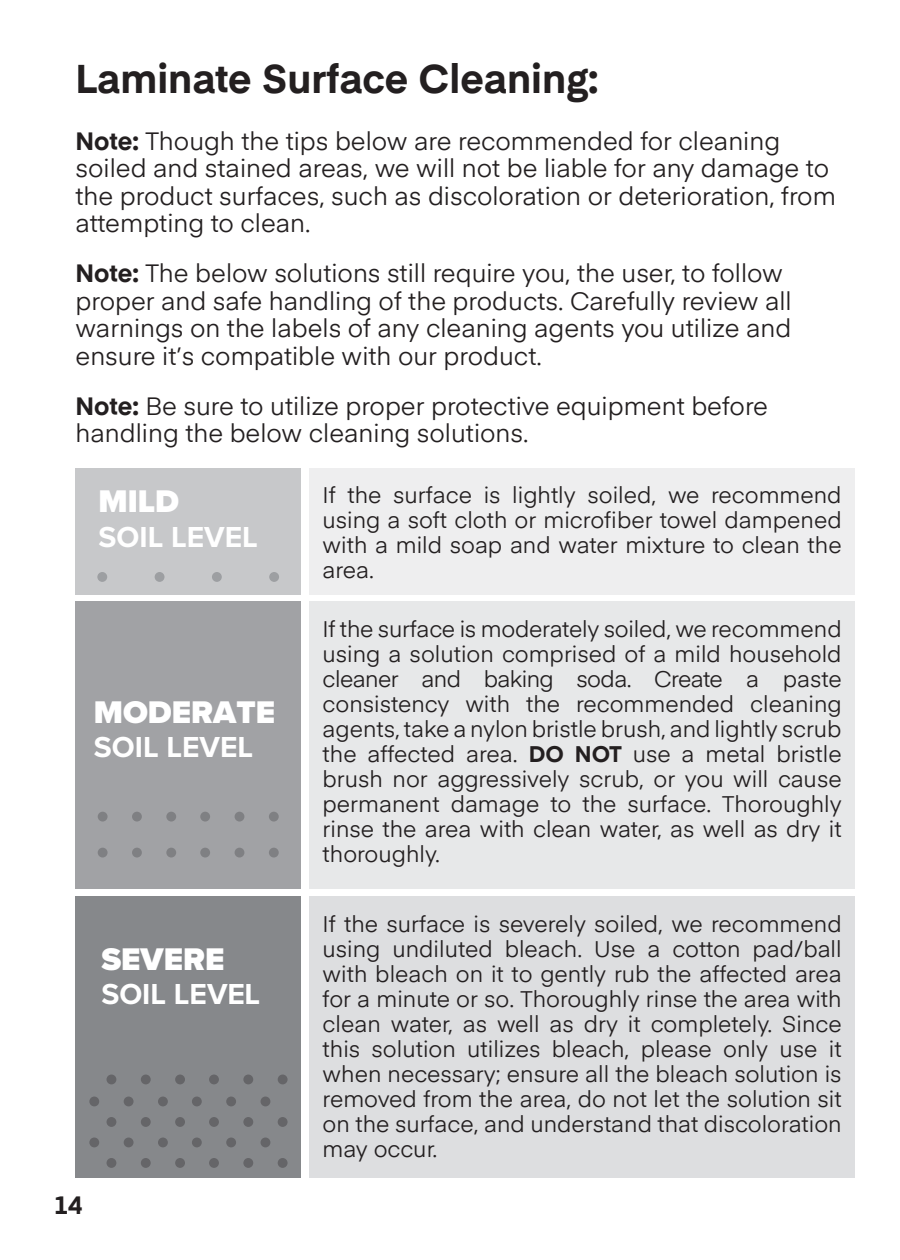
<style>
.page{position:relative;width:900px;height:1260px;background:#fff}
.page>*{position:absolute;margin:0;border:0;box-sizing:border-box;transform-origin:0 0}
.t1{font:700 40px "Eina 02";color:#231f20}
.t2{font:900 32.5px "Proxima Nova";color:#fff}
.t3{font:700 30px "Proxima Nova";color:#fff}
.t4{font:25px/27.5px "Eina 01";color:#231f20}
.t5{font:700 25px "Eina 01";color:#231f20}
.t6{font:22.5px/25px "Eina 01";color:#231f20;text-align:justify}
.s1{font-family:"Eina 02";font-weight:700}
</style>
<div class="page">
<div style="left:76px;top:896px;width:225px;height:282px;background:#86888b"></div>
<div style="left:76px;top:601px;width:225px;height:288px;background:#9c9ea1"></div>
<div style="left:309px;top:896px;width:545px;height:282px;background:#dddee0"></div>
<div style="left:309px;top:601px;width:545px;height:288px;background:#e7e8e9"></div>
<div style="left:76px;top:468px;width:225px;height:126px;background:#c7c8ca"></div>
<div style="left:309px;top:468px;width:545px;height:126px;background:#eeeeef"></div>
<div style="left:89px;top:1097px;width:10px;height:9px;background:#656568;border-radius:50%"></div>
<div style="left:124px;top:1097px;width:10px;height:9px;background:#656568;border-radius:50%"></div>
<div style="left:158px;top:1097px;width:10px;height:9px;background:#656568;border-radius:50%"></div>
<div style="left:89px;top:1138px;width:10px;height:9px;background:#656568;border-radius:50%"></div>
<div style="left:124px;top:1138px;width:10px;height:9px;background:#656568;border-radius:50%"></div>
<div style="left:158px;top:1138px;width:10px;height:9px;background:#656568;border-radius:50%"></div>
<div style="left:107px;top:1117px;width:9px;height:10px;background:#656568;border-radius:50%"></div>
<div style="left:141px;top:1117px;width:10px;height:10px;background:#656568;border-radius:50%"></div>
<div style="left:175px;top:1117px;width:10px;height:10px;background:#656568;border-radius:50%"></div>
<div style="left:107px;top:1158px;width:9px;height:10px;background:#656568;border-radius:50%"></div>
<div style="left:141px;top:1158px;width:10px;height:10px;background:#656568;border-radius:50%"></div>
<div style="left:175px;top:1158px;width:10px;height:10px;background:#656568;border-radius:50%"></div>
<div style="left:192px;top:1097px;width:10px;height:9px;background:#656568;border-radius:50%"></div>
<div style="left:226px;top:1097px;width:10px;height:9px;background:#656568;border-radius:50%"></div>
<div style="left:261px;top:1097px;width:9px;height:9px;background:#656568;border-radius:50%"></div>
<div style="left:192px;top:1138px;width:10px;height:9px;background:#656568;border-radius:50%"></div>
<div style="left:226px;top:1138px;width:10px;height:9px;background:#656568;border-radius:50%"></div>
<div style="left:261px;top:1138px;width:9px;height:9px;background:#656568;border-radius:50%"></div>
<div style="left:209px;top:1117px;width:10px;height:10px;background:#656568;border-radius:50%"></div>
<div style="left:243px;top:1117px;width:10px;height:10px;background:#656568;border-radius:50%"></div>
<div style="left:278px;top:1117px;width:10px;height:10px;background:#656568;border-radius:50%"></div>
<div style="left:107px;top:1075px;width:9px;height:9px;background:#656568;border-radius:50%"></div>
<div style="left:141px;top:1075px;width:10px;height:9px;background:#656568;border-radius:50%"></div>
<div style="left:175px;top:1075px;width:10px;height:9px;background:#656568;border-radius:50%"></div>
<div style="left:209px;top:1075px;width:10px;height:9px;background:#656568;border-radius:50%"></div>
<div style="left:243px;top:1075px;width:10px;height:9px;background:#656568;border-radius:50%"></div>
<div style="left:278px;top:1075px;width:10px;height:9px;background:#656568;border-radius:50%"></div>
<div style="left:209px;top:1158px;width:10px;height:10px;background:#656568;border-radius:50%"></div>
<div style="left:243px;top:1158px;width:10px;height:10px;background:#656568;border-radius:50%"></div>
<div style="left:278px;top:1158px;width:10px;height:10px;background:#656568;border-radius:50%"></div>
<svg style="left:98px;top:812px;width:10px;height:10px"></svg>
<div style="left:132px;top:812px;width:10px;height:10px;background:#7f8083;border-radius:50%"></div>
<div style="left:166px;top:812px;width:10px;height:10px;background:#7f8083;border-radius:50%"></div>
<svg style="left:98px;top:848px;width:10px;height:10px"></svg>
<div style="left:132px;top:848px;width:10px;height:10px;background:#7f8083;border-radius:50%"></div>
<svg style="left:166px;top:848px;width:10px;height:10px"></svg>
<div style="left:200px;top:812px;width:10px;height:10px;background:#7f8083;border-radius:50%"></div>
<div style="left:235px;top:812px;width:9px;height:10px;background:#7f8083;border-radius:50%"></div>
<div style="left:269px;top:812px;width:10px;height:10px;background:#7f8083;border-radius:50%"></div>
<div style="left:200px;top:848px;width:10px;height:10px;background:#7f8083;border-radius:50%"></div>
<div style="left:235px;top:848px;width:9px;height:10px;background:#7f8083;border-radius:50%"></div>
<div style="left:269px;top:848px;width:10px;height:10px;background:#7f8083;border-radius:50%"></div>
<div style="left:97px;top:572px;width:10px;height:10px;background:#9d9fa2;border-radius:50%"></div>
<div style="left:155px;top:572px;width:10px;height:10px;background:#9d9fa2;border-radius:50%"></div>
<div style="left:269px;top:572px;width:10px;height:10px;background:#9d9fa2;border-radius:50%"></div>
<div style="left:212px;top:572px;width:10px;height:10px;background:#9d9fa2;border-radius:50%"></div>
<p class="t1" style="left:76px;top:49px;width:524px">Laminate Surface Cleaning:</p>
<p class="t4" style="left:76px;top:125px;width:762px"><span class="s1">Note:</span> Though the tips below are recommended for cleaning soiled and stained areas, we will not be liable for any damage to the product surfaces, such as discoloration or deterioration, from attempting to clean.</p>
<p class="t4" style="left:76px;top:258px;width:718px"><span class="s1">Note:</span> The below solutions still require you, the user, to follow proper and safe handling of the products. Carefully review all warnings on the labels of any cleaning agents you utilize and ensure it’s compatible with our product.</p>
<p class="t4" style="left:76px;top:390px;width:694px"><span class="s1">Note:</span> Be sure to utilize proper protective equipment before handling the below cleaning solutions.</p>
<h2 class="t2" style="left:99px;top:477px;width:82px">MILD</h2>
<h3 class="t3" style="left:99px;top:515px;width:161px">SOIL LEVEL</h3>
<h2 class="t2" style="left:94px;top:688px;width:183px">MODERATE</h2>
<h3 class="t3" style="left:94px;top:725px;width:161px">SOIL LEVEL</h3>
<h2 class="t2" style="left:101px;top:935px;width:125px">SEVERE</h2>
<h3 class="t3" style="left:101px;top:972px;width:160px">SOIL LEVEL</h3>
<p class="t5" style="left:54px;top:1187px;width:31px">14</p>
<p class="t6" style="left:323px;top:481px;width:521px">If the surface is lightly soiled, we recommend using a soft cloth or microfiber towel dampened with a mild soap and water mixture to clean the area.</p>
<p class="t6" style="left:323px;top:615px;width:521px">If the surface is moderately soiled, we recommend using a solution comprised of a mild household cleaner and baking soda. Create a paste consistency with the recommended cleaning agents, take a nylon bristle brush, and lightly scrub the affected area. <span class="s1">DO NOT</span> use a metal bristle brush nor aggressively scrub, or you will cause permanent damage to the surface. Thoroughly rinse the area with clean water, as well as dry it thoroughly.</p>
<p class="t6" style="left:323px;top:910px;width:521px">If the surface is severely soiled, we recommend using undiluted bleach. Use a cotton pad/ball with bleach on it to gently rub the affected area for a minute or so. Thoroughly rinse the area with clean water, as well as dry it completely. Since this solution utilizes bleach, please only use it when necessary; ensure all the bleach solution is removed from the area, do not let the solution sit on the surface, and understand that discoloration may occur.</p>
</div>
